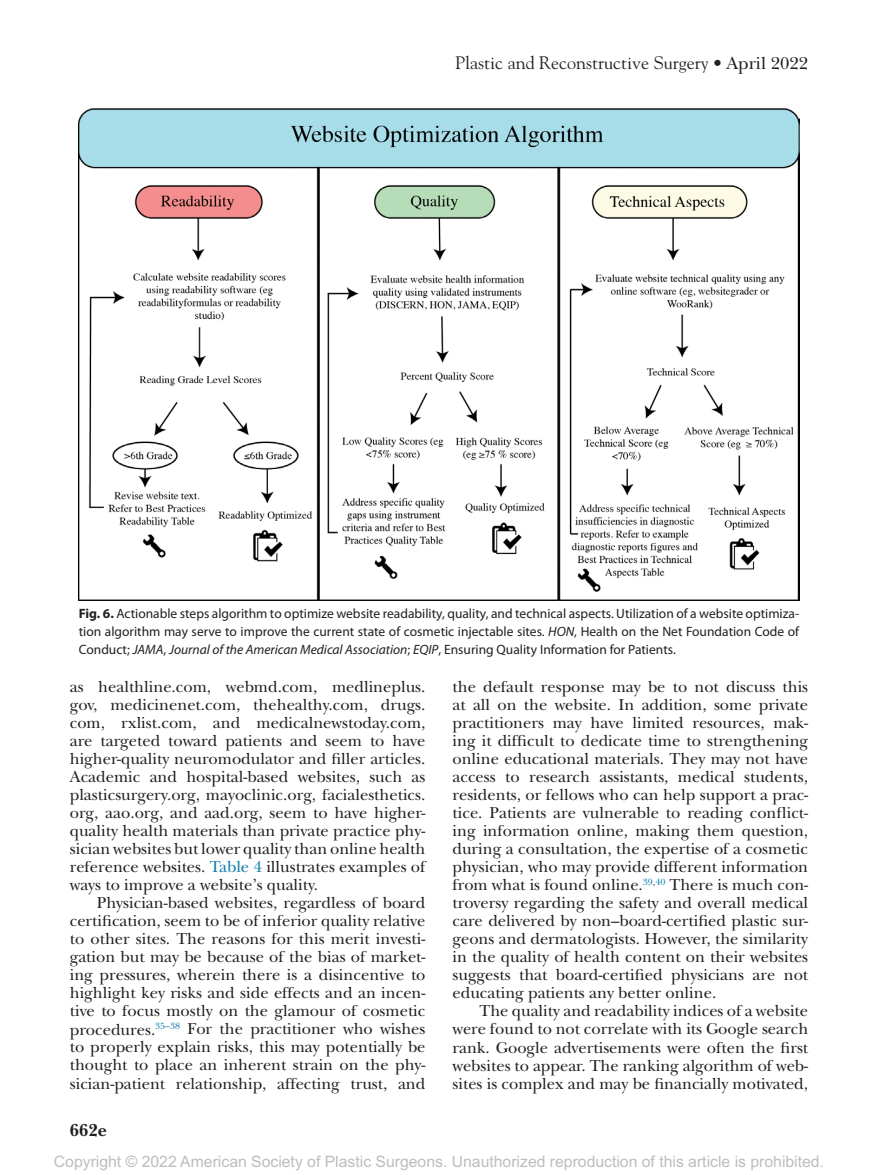
<style>
.page{position:relative;width:878px;height:1175px;background:#fff}
.page>*{position:absolute;margin:0;border:0;box-sizing:border-box;transform-origin:0 0}
.t1{font:18px "Goudy";color:#231f20}
.t2{font:700 18px "New Baskerville Std";color:#231f20}
.t3{font:16.5px/18px "New Baskerville Std";color:#231f20;text-align:justify}
.t4{font:15.75px "Arial MT Std";color:#bcbdc0}
.t5{font:13.5px/18px "Myriad Pro";color:#231f20;text-align:justify}
.s1{font-family:"New Baskerville Std"}
.s2{font-weight:700}
.s3{font-style:italic}
.s4{color:#0f7eac}
</style>
<div class="page">
<img style="left:79px;top:108px;width:720px;height:492px">
<p class="t1" style="left:455px;top:52px;width:354px">Plastic and Reconstructive Surgery <span class="s1">• April 2022</span></p>
<p class="t5" style="left:79px;top:604px;width:722px"><span class="s2">Fig. 6.</span> Actionable steps algorithm to optimize website readability, quality, and technical aspects. Utilization of a website optimiza&shy;tion algorithm may serve to improve the current state of cosmetic injectable sites. <span class="s3">HON</span>, Health on the Net Foundation Code of Conduct; <span class="s3">JAMA</span>, <span class="s3">Journal of the American Medical Association</span>; <span class="s3">EQIP</span>, Ensuring Quality Information for Patients.</p>
<p class="t3" style="left:70px;top:678px;width:357px">as healthline.com, webmd.com, medlineplus. gov, medicinenet.com, thehealthy.com, drugs. com, rxlist.com, and medicalnewstoday.com, are targeted toward patients and seem to have higher-quality neuromodulator and filler articles.<br>Academic and hospital-based websites, such as plasticsurgery.org, mayoclinic.org, facialesthetics. org, aao.org, and aad.org, seem to have higher&shy;quality health materials than private practice phy&shy;sician websites but lower quality than online health reference websites. <span class="s4">Table 4</span> illustrates examples of ways to improve a website’s quality.</p>
<p class="t3" style="left:70px;top:894px;width:357px;text-indent:27px">Physician-based websites, regardless of board certification, seem to be of inferior quality relative to other sites. The reasons for this merit investi&shy;gation but may be because of the bias of market&shy;ing pressures, wherein there is a disincentive to highlight key risks and side effects and an incen&shy;tive to focus mostly on the glamour of cosmetic procedures.<sup>35–38</sup> For the practitioner who wishes to properly explain risks, this may potentially be thought to place an inherent strain on the phy&shy;sician-patient relationship, affecting trust, and</p>
<p class="t2" style="left:70px;top:1119px;width:39px">662e</p>
<p class="t3" style="left:452px;top:678px;width:357px">the default response may be to not discuss this at all on the website. In addition, some private practitioners may have limited resources, mak&shy;ing it difficult to dedicate time to strengthening online educational materials. They may not have access to research assistants, medical students, residents, or fellows who can help support a prac&shy;tice. Patients are vulnerable to reading conflict&shy;ing information online, making them question, during a consultation, the expertise of a cosmetic physician, who may provide different information from what is found online.<sup>39</sup><sup>,</sup><sup>40</sup> There is much con&shy;troversy regarding the safety and overall medical care delivered by non–board-certified plastic sur&shy;geons and dermatologists. However, the similarity in the quality of health content on their websites suggests that board-certified physicians are not educating patients any better online.</p>
<p class="t3" style="left:452px;top:1002px;width:357px;text-indent:27px">The quality and readability indices of a website were found to not correlate with its Google search rank. Google advertisements were often the first websites to appear. The ranking algorithm of web&shy;sites is complex and may be financially motivated,</p>
<p class="t4" style="left:54px;top:1152px;width:771px">Copyright © 2022 American Society of Plastic Surgeons. Unauthorized reproduction of this article is prohibited.</p>
</div>
